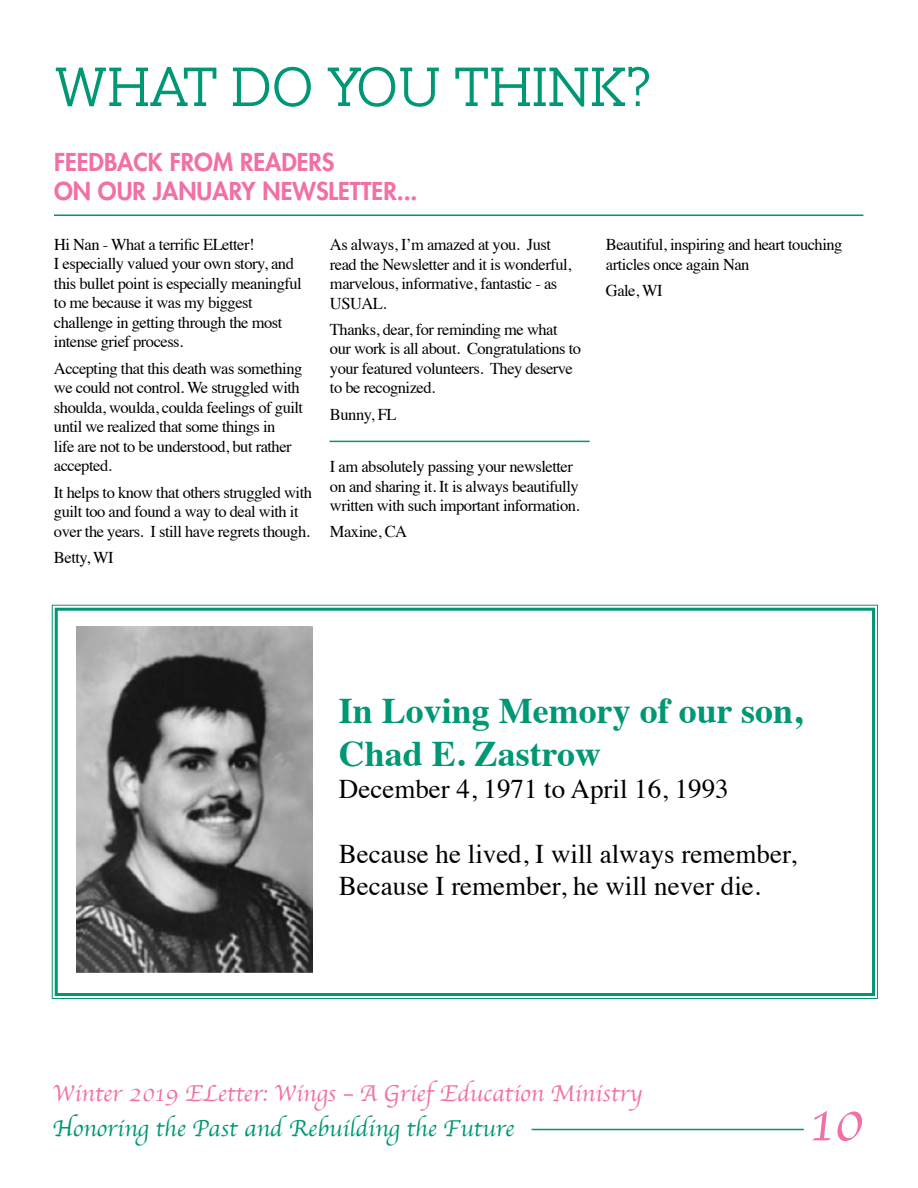
<style>
.page{position:relative;width:918px;height:1188px;background:#fff}
.page>*{position:absolute;margin:0;border:0;box-sizing:border-box;transform-origin:0 0}
.t1{font:300 57px "AW Conqueror Slab";letter-spacing:-.03em;color:#009774}
.t2{font:57px "Apple Chancery";color:#f170a5}
.t3{font:700 36px/43.2px "Times";color:#009774}
.t4{font:27px/32.4px "Times";color:#000}
.t5{font:24px "Apple Chancery";color:#f170a5}
.t6{font:800 24px/28.8px "Futura Std";color:#f170a5}
.t7{font:24px "Apple Chancery";color:#009774}
.t8{font:16.5px/19.5px "Times";letter-spacing:-.03em;color:#000}
</style>
<div class="page">
<hr style="left:532px;top:1129px;width:272px;height:1px;background:#009774">
<svg style="left:51px;top:604px;width:827px;height:395px"></svg>
<div style="left:55px;top:608px;width:820px;height:388px;border:3px solid #009774"></div>
<hr style="left:54px;top:214px;width:809px;height:2px;background:#009774">
<hr style="left:329px;top:441px;width:261px;height:1px;background:#009774">
<img style="left:77px;top:626px;width:235px;height:347px">
<h1 class="t1" style="left:54px;top:57px;width:599px">WHAT DO YOU THINK?</h1>
<h3 class="t6" style="left:54px;top:148px;width:365px">FEEDBACK FROM READERS<br>ON OUR JANUARY NEWSLETTER...</h3>
<p class="t8" style="left:54px;top:233px;width:249px">Hi Nan - What a terrific ELetter!<br>I especially valued your own story, and this bullet point is especially meaningful to me because it was my biggest challenge in getting through the most intense grief process.</p>
<p class="t8" style="left:54px;top:357px;width:251px">Accepting that this death was something we could not control. We struggled with shoulda, woulda, coulda feelings of guilt until we realized that some things in<br>life are not to be understood, but rather accepted.</p>
<p class="t8" style="left:54px;top:481px;width:260px">It helps to know that others struggled with guilt too and found a way to deal with it over the years. I still have regrets though.</p>
<p class="t8" style="left:54px;top:546px;width:61px">Betty, WI</p>
<p class="t8" style="left:330px;top:233px;width:243px">As always, I’m amazed at you. Just read the Newsletter and it is wonderful, marvelous, informative, fantastic - as<br>USUAL.</p>
<p class="t8" style="left:330px;top:318px;width:253px">Thanks, dear, for reminding me what our work is all about. Congratulations to your featured volunteers. They deserve to be recognized.</p>
<p class="t8" style="left:330px;top:403px;width:68px">Bunny, FL</p>
<p class="t8" style="left:330px;top:455px;width:251px">I am absolutely passing your newsletter on and sharing it. It is always beautifully written with such important information.</p>
<p class="t8" style="left:330px;top:521px;width:79px">Maxine, CA</p>
<p class="t8" style="left:606px;top:233px;width:238px">Beautiful, inspiring and heart touching articles once again Nan</p>
<p class="t8" style="left:606px;top:279px;width:58px">Gale, WI</p>
<h2 class="t3" style="left:339px;top:685px;width:465px">In Loving Memory of our son,<br>Chad E. Zastrow</h2>
<h3 class="t4" style="left:339px;top:771px;width:391px">December 4, 1971 to April 16, 1993</h3>
<h3 class="t4" style="left:339px;top:835px;width:459px">Because he lived, I will always remember,<br>Because I remember, he will never die.</h3>
<h3 class="t5" style="left:52px;top:1074px;width:591px">Winter 2019 ELetter: Wings – A Grief Education Ministry</h3>
<h3 class="t7" style="left:52px;top:1109px;width:463px">Honoring the Past and Rebuilding the Future</h3>
<h1 class="t2" style="left:809px;top:1077px;width:55px">10</h1>
</div>
